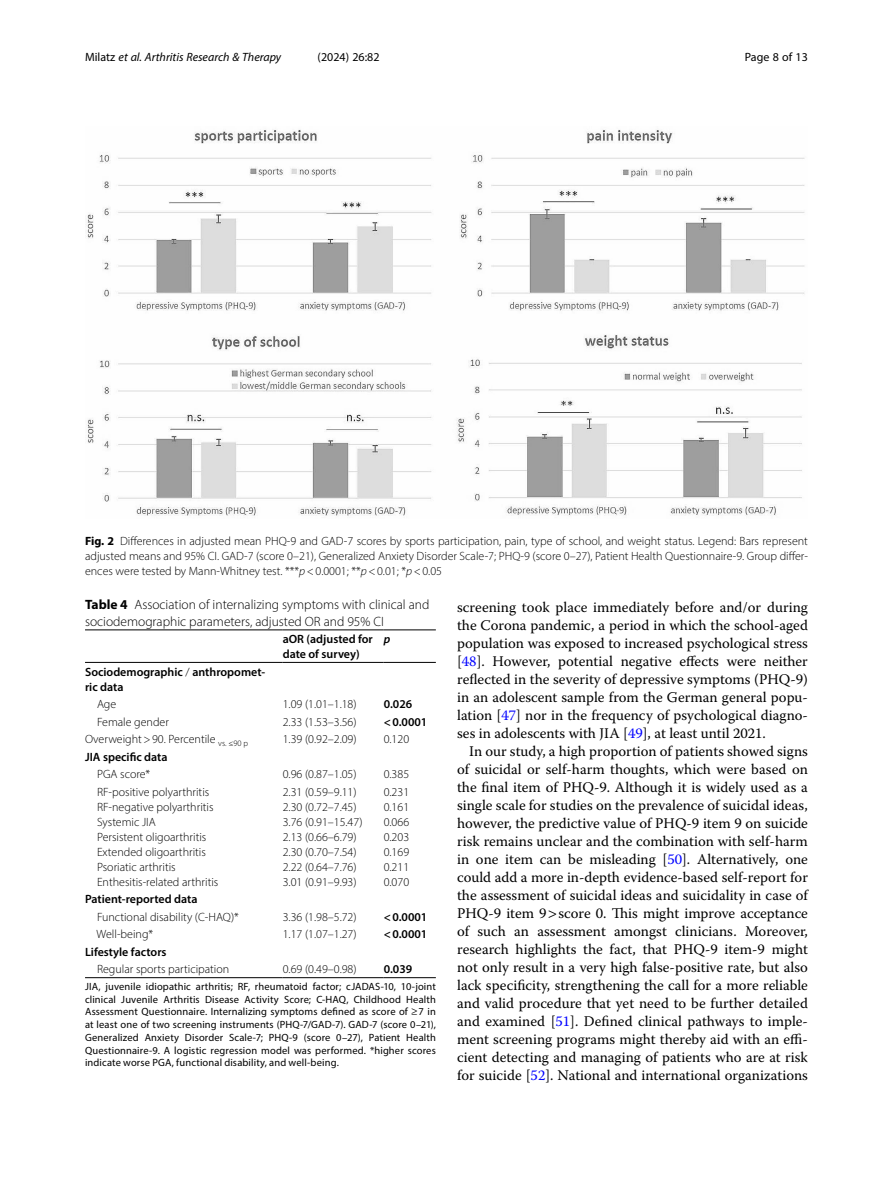
<style>
.page{position:relative;width:893px;height:1191px;background:#fff}
.page>*{position:absolute;margin:0;border:0;box-sizing:border-box;transform-origin:0 0}
.Body_Text_Indent{font:14.7px/18px "Warnock Pro";color:#000;text-align:justify}
.Table_Caption{font:300 13.5px/16.5px "Myriad Pro";color:#000}
.Table_Body{font:300 12px "Myriad Pro";color:#000}
.Figure_Caption{font:300 12px/15px "Myriad Pro";color:#000;text-align:justify}
.Table_Body-2{font:600 12px/15px "Myriad Pro";color:#000}
.t1{font:italic 12px "Myriad Pro";color:#000}
.Table_Head{font:600 12px/15px "Myriad Pro";color:#000}
.t2{font:12px "Myriad Pro";color:#000}
.Table_Head-2{font:italic 600 12px "Myriad Pro";color:#000}
.Table_Footnote{font:10.5px/12.8px "Myriad Pro";letter-spacing:.01em;color:#000;text-align:justify}
.s1{font-style:normal}
.s2{font-weight:700}
.s3{font-style:italic}
.s4{font-weight:300}
.s5{color:#00f}
</style>
<div class="page">
<hr style="left:85px;top:662px;width:198px;height:1px;background:#000">
<hr style="left:283px;top:629px;width:101px;height:1px;background:#000">
<hr style="left:283px;top:662px;width:101px;height:1px;background:#000">
<hr style="left:384px;top:629px;width:52px;height:1px;background:#000">
<hr style="left:384px;top:662px;width:52px;height:1px;background:#000">
<hr style="left:283px;top:977px;width:101px;height:1px;background:#000">
<hr style="left:384px;top:977px;width:52px;height:1px;background:#000">
<hr style="left:85px;top:977px;width:198px;height:1px;background:#000">
<hr style="left:85px;top:629px;width:198px;height:1px;background:#000">
<img style="left:87px;top:129px;width:718px;height:387px">
<p class="t1" style="left:85px;top:50px;width:198px"><span class="s1">Milatz</span> et al. Arthritis Research &amp; Therapy</p>
<p class="t2" style="left:318px;top:50px;width:63px">(2024) 26:82</p>
<p class="t2" style="left:745px;top:50px;width:65px">Page 8 of 13</p>
<p class="Figure_Caption" style="left:85px;top:533px;width:724px"><span class="s2">Fig. 2</span> Differences in adjusted mean PHQ-9 and GAD-7 scores by sports participation, pain, type of school, and weight status. Legend: Bars represent adjusted means and 95% CI. GAD-7 (score 0–21), Generalized Anxiety Disorder Scale-7; PHQ-9 (score 0–27), Patient Health Questionnaire-9. Group differ&shy;ences were tested by Mann-Whitney test. ***<span class="s3">p</span>&lt;0.0001; **<span class="s3">p</span>&lt;0.01; *<span class="s3">p</span>&lt;0.05</p>
<p class="Table_Caption" style="left:85px;top:596px;width:346px"><span class="s2">Table 4</span> Association of internalizing symptoms with clinical and sociodemographic parameters, adjusted OR and 95% CI</p>
<p class="Table_Head" style="left:283px;top:631px;width:92px">aOR (adjusted for date of survey)</p>
<p class="Table_Head-2" style="left:384px;top:631px;width:8px">p</p>
<p class="Table_Body-2" style="left:85px;top:664px;width:182px">Sociodemographic <span class="s4">/</span> anthropomet&shy;ric data</p>
<p class="Table_Body" style="left:97px;top:697px;width:21px">Age</p>
<p class="Table_Body" style="left:283px;top:697px;width:75px">1.09 (1.01–1.18)</p>
<p class="Table_Body-2" style="left:384px;top:696px;width:30px">0.026</p>
<p class="Table_Body" style="left:97px;top:714px;width:73px">Female gender</p>
<p class="Table_Body" style="left:283px;top:714px;width:75px">2.33 (1.53–3.56)</p>
<p class="Table_Body-2" style="left:384px;top:714px;width:45px">&lt;0.0001</p>
<p class="Table_Body" style="left:85px;top:732px;width:165px">Overweight&gt;90. Percentile <sub>vs.</sub> <sub>≤90</sub> <sub>p</sub></p>
<p class="Table_Body" style="left:283px;top:732px;width:75px">1.39 (0.92–2.09)</p>
<p class="Table_Body" style="left:384px;top:732px;width:27px">0.120</p>
<p class="Table_Body-2" style="left:85px;top:749px;width:84px">JIA specific data</p>
<p class="Table_Body" style="left:97px;top:767px;width:55px">PGA score*</p>
<p class="Table_Body" style="left:283px;top:767px;width:75px">0.96 (0.87–1.05)</p>
<p class="Table_Body" style="left:384px;top:767px;width:27px">0.385</p>
<p class="Table_Body" style="left:97px;top:784px;width:114px">RF-positive polyarthritis</p>
<p class="Table_Body" style="left:97px;top:799px;width:118px">RF-negative polyarthritis</p>
<p class="Table_Body" style="left:97px;top:814px;width:60px">Systemic JIA</p>
<p class="Table_Body" style="left:97px;top:829px;width:111px">Persistent oligoarthritis</p>
<p class="Table_Body" style="left:97px;top:844px;width:110px">Extended oligoarthritis</p>
<p class="Table_Body" style="left:97px;top:859px;width:80px">Psoriatic arthritis</p>
<p class="Table_Body" style="left:97px;top:874px;width:123px">Enthesitis-related arthritis</p>
<p class="Table_Body" style="left:283px;top:784px;width:75px">2.31 (0.59–9.11)</p>
<p class="Table_Body" style="left:283px;top:799px;width:75px">2.30 (0.72–7.45)</p>
<p class="Table_Body" style="left:283px;top:814px;width:81px">3.76 (0.91–15.47)</p>
<p class="Table_Body" style="left:283px;top:829px;width:75px">2.13 (0.66–6.79)</p>
<p class="Table_Body" style="left:283px;top:844px;width:75px">2.30 (0.70–7.54)</p>
<p class="Table_Body" style="left:283px;top:859px;width:75px">2.22 (0.64–7.76)</p>
<p class="Table_Body" style="left:283px;top:874px;width:75px">3.01 (0.91–9.93)</p>
<p class="Table_Body" style="left:384px;top:784px;width:27px">0.231</p>
<p class="Table_Body" style="left:384px;top:799px;width:27px">0.161</p>
<p class="Table_Body" style="left:384px;top:814px;width:27px">0.066</p>
<p class="Table_Body" style="left:384px;top:829px;width:27px">0.203</p>
<p class="Table_Body" style="left:384px;top:844px;width:27px">0.169</p>
<p class="Table_Body" style="left:384px;top:859px;width:27px">0.211</p>
<p class="Table_Body" style="left:384px;top:874px;width:27px">0.070</p>
<p class="Table_Body-2" style="left:85px;top:891px;width:114px">Patient-reported data</p>
<p class="Table_Body" style="left:97px;top:909px;width:143px">Functional disability (C-HAQ)*</p>
<p class="Table_Body" style="left:283px;top:909px;width:75px">3.36 (1.98–5.72)</p>
<p class="Table_Body-2" style="left:384px;top:909px;width:45px">&lt;0.0001</p>
<p class="Table_Body" style="left:97px;top:927px;width:58px">Well-being*</p>
<p class="Table_Body" style="left:283px;top:927px;width:75px">1.17 (1.07–1.27)</p>
<p class="Table_Body-2" style="left:384px;top:926px;width:45px">&lt;0.0001</p>
<p class="Table_Body-2" style="left:85px;top:944px;width:83px">Lifestyle factors</p>
<p class="Table_Body" style="left:97px;top:962px;width:134px">Regular sports participation</p>
<p class="Table_Body" style="left:283px;top:962px;width:75px">0.69 (0.49–0.98)</p>
<p class="Table_Body-2" style="left:384px;top:961px;width:30px">0.039</p>
<p class="Table_Footnote" style="left:85px;top:979px;width:352px">JIA, juvenile idiopathic arthritis; RF, rheumatoid factor; cJADAS-10, 10-joint clinical Juvenile Arthritis Disease Activity Score; C-HAQ, Childhood Health Assessment Questionnaire. Internalizing symptoms defined as score of ≥7 in at least one of two screening instruments (PHQ-7/GAD-7). GAD-7 (score 0–21), Generalized Anxiety Disorder Scale-7; PHQ-9 (score 0–27), Patient Health Questionnaire-9. A logistic regression model was performed. *higher scores indicate worse PGA, functional disability, and well-being.</p>
<p class="Body_Text_Indent" style="left:457px;top:598px;width:352px">screening took place immediately before and/or during the Corona pandemic, a period in which the school-aged population was exposed to increased psychological stress [<span class="s5">48</span>]. However, potential negative effects were neither reflected in the severity of depressive symptoms (PHQ-9) in an adolescent sample from the German general popu&shy;lation [<span class="s5">47</span>] nor in the frequency of psychological diagno&shy;ses in adolescents with JIA [<span class="s5">49</span>], at least until 2021.</p>
<p class="Body_Text_Indent" style="left:457px;top:742px;width:352px;text-indent:12px">In our study, a high proportion of patients showed signs of suicidal or self-harm thoughts, which were based on the final item of PHQ-9. Although it is widely used as a single scale for studies on the prevalence of suicidal ideas, however, the predictive value of PHQ-9 item 9 on suicide risk remains unclear and the combination with self-harm in one item can be misleading [<span class="s5">50</span>]. Alternatively, one could add a more in-depth evidence-based self-report for the assessment of suicidal ideas and suicidality in case of PHQ-9 item 9 score 0. This might improve acceptance of such an assessment amongst clinicians. Moreover, research highlights the fact, that PHQ-9 item-9 might not only result in a very high false-positive rate, but also lack specificity, strengthening the call for a more reliable and valid procedure that yet need to be further detailed and examined [<span class="s5">51</span>]. Defined clinical pathways to imple&shy;ment screening programs might thereby aid with an effi&shy;cient detecting and managing of patients who are at risk for suicide [<span class="s5">52</span>]. National and international organizations</p>
</div>
